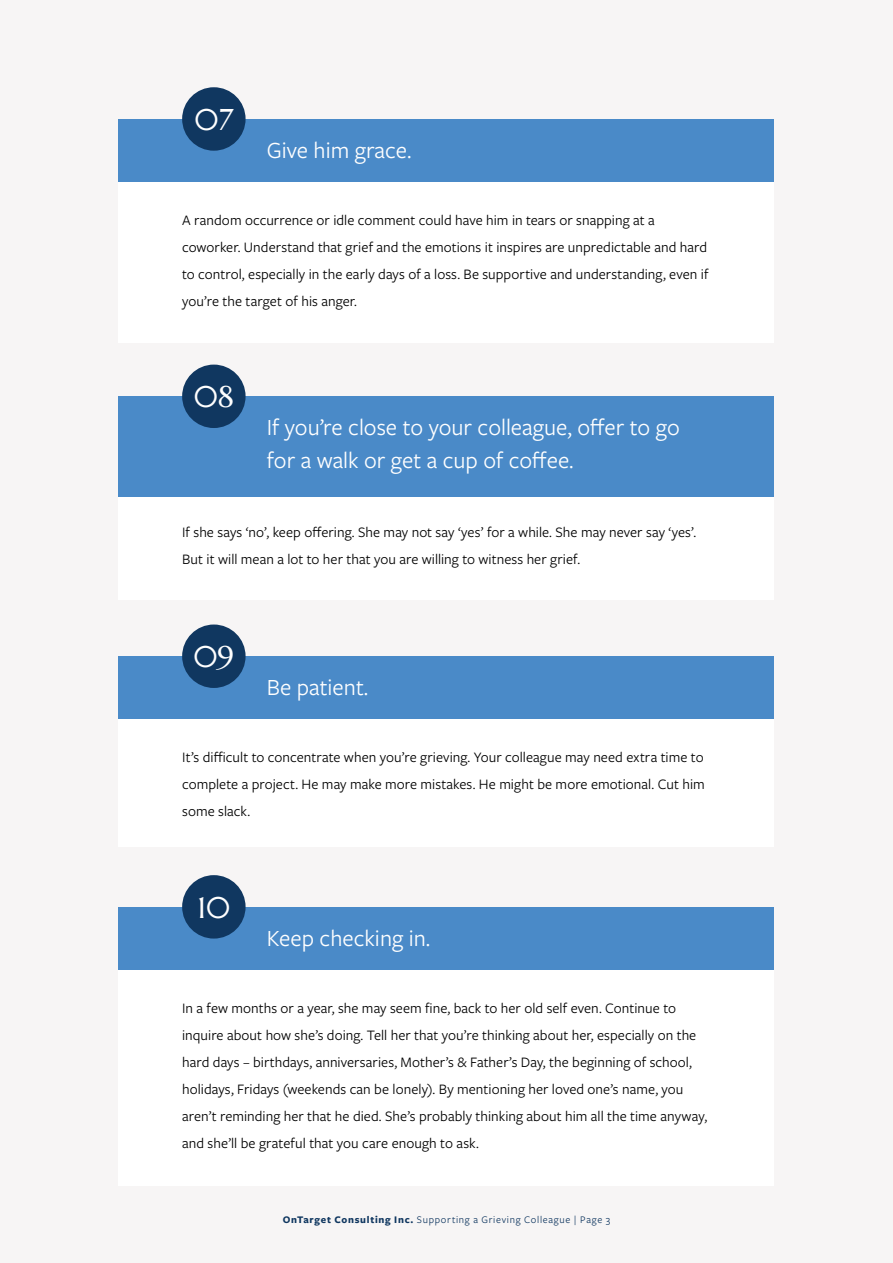
<style>
.page{position:relative;width:893px;height:1263px;background:#f7f5f5}
.page>*{position:absolute;margin:0;border:0;box-sizing:border-box;transform-origin:0 0}
.t1{font:30px "Marcellus";color:#fff}
.t2{font:24px/33px "Freight Sans Pro";color:#fff}
.t3{font:15px/27px "Freight Sans Pro";letter-spacing:.005em;color:#000}
.t4{font:10.5px "Freight Sans Pro";letter-spacing:.065em;color:#103760}
.s1{font-weight:700}
</style>
<div class="page">
<div style="left:119px;top:656px;width:655px;height:191px;background:#fff"></div>
<div style="left:119px;top:907px;width:655px;height:279px;background:#fff"></div>
<div style="left:119px;top:396px;width:655px;height:204px;background:#fff"></div>
<div style="left:119px;top:656px;width:655px;height:63px;background:#4a8ac8"></div>
<div style="left:119px;top:907px;width:655px;height:63px;background:#4a8ac8"></div>
<div style="left:119px;top:396px;width:655px;height:101px;background:#4a8ac8"></div>
<div style="left:182px;top:624px;width:64px;height:64px;background:#103760;border-radius:50%"></div>
<div style="left:182px;top:875px;width:64px;height:63px;background:#103760;border-radius:50%"></div>
<div style="left:182px;top:365px;width:64px;height:63px;background:#103760;border-radius:50%"></div>
<div style="left:119px;top:119px;width:655px;height:223px;background:#fff"></div>
<div style="left:119px;top:119px;width:655px;height:63px;background:#4a8ac8"></div>
<div style="left:182px;top:87px;width:64px;height:64px;background:#103760;border-radius:50%"></div>
<h1 class="t1" style="left:194px;top:101px;width:40px">07</h1>
<h2 class="t2" style="left:267px;top:133px;width:146px">Give him grace.</h2>
<p class="t3" style="left:182px;top:206px;width:528px">A random occurrence or idle comment could have him in tears or snapping at a coworker. Understand that grief and the emotions it inspires are unpredictable and hard to control, especially in the early days of a loss. Be supportive and understanding, even if you’re the target of his anger.</p>
<h1 class="t1" style="left:194px;top:378px;width:42px">08</h1>
<h2 class="t2" style="left:267px;top:410px;width:414px">If you’re close to your colleague, offer to go for a walk or get a cup of coffee.</h2>
<p class="t3" style="left:182px;top:518px;width:516px">If she says ‘no’, keep offering. She may not say ‘yes’ for a while. She may never say ‘yes’.<br>But it will mean a lot to her that you are willing to witness her grief.</p>
<h1 class="t1" style="left:193px;top:638px;width:42px">09</h1>
<h2 class="t2" style="left:267px;top:670px;width:103px">Be patient.</h2>
<p class="t3" style="left:182px;top:743px;width:524px;text-align:justify">It’s difficult to concentrate when you’re grieving. Your colleague may need extra time to complete a project. He may make more mistakes. He might be more emotional. Cut him some slack.</p>
<h1 class="t1" style="left:197px;top:888px;width:35px">10</h1>
<h2 class="t2" style="left:267px;top:921px;width:165px">Keep checking in.</h2>
<p class="t3" style="left:182px;top:994px;width:526px">In a few months or a year, she may seem fine, back to her old self even. Continue to inquire about how she’s doing. Tell her that you’re thinking about her, especially on the hard days – birthdays, anniversaries, Mother’s &amp; Father’s Day, the beginning of school, holidays, Fridays (weekends can be lonely). By mentioning her loved one’s name, you aren’t reminding her that he died. She’s probably thinking about him all the time anyway, and she’ll be grateful that you care enough to ask.</p>
<p class="t4" style="left:283px;top:1212px;width:329px"><span class="s1">OnTarget Consulting Inc.</span> Supporting a Grieving Colleague | Page 3</p>
</div>
